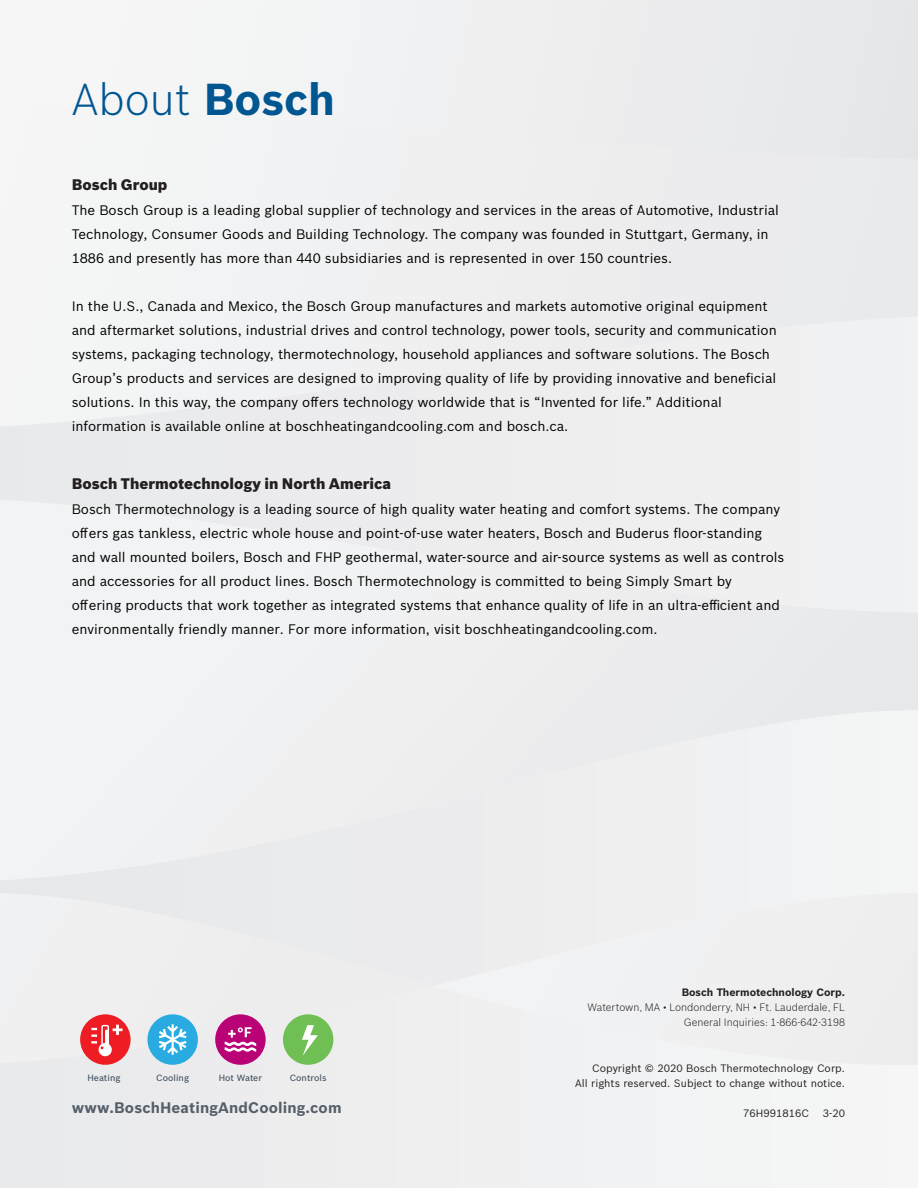
<style>
.page{position:relative;width:918px;height:1188px;background:#fff}
.page>*{position:absolute;margin:0;border:0;box-sizing:border-box;transform-origin:0 0}
.t1{font:300 43.8px "Bosch Sans";color:#005691}
.t2{font:900 15px "Bosch Sans";color:#231f20}
.t3{font:700 15px "Bosch Sans";letter-spacing:.01em;color:#555f69}
.t4{font:13.5px/24px "Bosch Sans";color:#000}
.t5{font:10.5px "Bosch Sans";color:#231f20}
.t6{font:300 10.5px "Bosch Sans";color:#231f20}
.t7{font:700 10.5px "Bosch Sans";color:#231f20}
.t8{font:500 8.85px "Bosch Sans";color:#465664}
.s1{font-weight:700}
</style>
<div class="page">
<div style="left:0;top:880px;width:918px;height:13px;background:#ececee"></div>
<div style="left:0;top:613px;width:918px;height:267px;background:#f0f0f1"></div>
<div style="left:0;top:893px;width:434px;height:93px;background:#ededee"></div>
<div style="left:0;top:986px;width:830px;height:202px;background:#eeeeef"></div>
<div style="left:0;top:427px;width:918px;height:186px;background:#efeff0"></div>
<div style="left:434px;top:893px;width:484px;height:174px;background:#f0f0f1"></div>
<div style="left:0;top:159px;width:918px;height:268px;background:#f0f0f1"></div>
<svg style="left:0;top:0;width:918px;height:159px"></svg>
<div style="left:147px;top:1014px;width:51px;height:51px;background:#29abe2;border-radius:50%"></div>
<svg style="left:159px;top:1024px;width:28px;height:31px"></svg>
<div style="left:80px;top:1014px;width:51px;height:51px;background:#ee1d23;border-radius:50%"></div>
<svg style="left:91px;top:1025px;width:32px;height:32px"></svg>
<div style="left:215px;top:1014px;width:51px;height:51px;background:#b90276;border-radius:50%"></div>
<svg style="left:225px;top:1027px;width:31px;height:25px"></svg>
<div style="left:283px;top:1014px;width:50px;height:51px;background:#6fbf54;border-radius:50%"></div>
<svg style="left:302px;top:1025px;width:16px;height:31px"></svg>
<p class="t1" style="left:72px;top:68px;width:265px">About <span class="s1">Bosch</span></p>
<p class="t2" style="left:72px;top:173px;width:97px">Bosch Group</p>
<p class="t4" style="left:72px;top:197px;width:709px">The Bosch Group is a leading global supplier of technology and services in the areas of Automotive, Industrial<br>Technology, Consumer Goods and Building Technology. The company was founded in Stuttgart, Germany, in<br>1886 and presently has more than 440 subsidiaries and is represented in over 150 countries.</p>
<p class="t4" style="left:72px;top:293px;width:707px">In the U.S., Canada and Mexico, the Bosch Group manufactures and markets automotive original equipment and aftermarket solutions, industrial drives and control technology, power tools, security and communication systems, packaging technology, thermotechnology, household appliances and software solutions. The Bosch Group’s products and services are designed to improving quality of life by providing innovative and beneficial solutions. In this way, the company offers technology worldwide that is “Invented for life.” Additional information is available online at boschheatingandcooling.com and bosch.ca.</p>
<p class="t2" style="left:72px;top:472px;width:321px">Bosch Thermotechnology in North America</p>
<p class="t4" style="left:72px;top:496px;width:714px">Bosch Thermotechnology is a leading source of high quality water heating and comfort systems. The company offers gas tankless, electric whole house and point-of-use water heaters, Bosch and Buderus floor-standing and wall mounted boilers, Bosch and FHP geothermal, water-source and air-source systems as well as controls and accessories for all product lines. Bosch Thermotechnology is committed to being Simply Smart by offering products that work together as integrated systems that enhance quality of life in an ultra-efficient and environmentally friendly manner. For more information, visit boschheatingandcooling.com.</p>
<p class="t8" style="left:87px;top:1071px;width:34px">Heating</p>
<p class="t8" style="left:156px;top:1071px;width:34px">Cooling</p>
<p class="t8" style="left:219px;top:1071px;width:45px">Hot Water</p>
<p class="t8" style="left:290px;top:1071px;width:38px">Controls</p>
<p class="t3" style="left:72px;top:1097px;width:271px">www.BoschHeatingAndCooling.com</p>
<p class="t7" style="left:682px;top:984px;width:165px">Bosch Thermotechnology Corp.</p>
<p class="t6" style="left:588px;top:1000px;width:259px">Watertown, MA • Londonderry, NH • Ft. Lauderdale, FL</p>
<p class="t6" style="left:684px;top:1015px;width:163px">General Inquiries: 1-866-642-3198</p>
<p class="t5" style="left:592px;top:1061px;width:254px">Copyright © 2020 Bosch Thermotechnology Corp.</p>
<p class="t5" style="left:575px;top:1076px;width:271px">All rights reserved. Subject to change without notice.</p>
<p class="t5" style="left:743px;top:1106px;width:67px">76H991816C</p>
<p class="t5" style="left:823px;top:1106px;width:24px">3-20</p>
</div>
